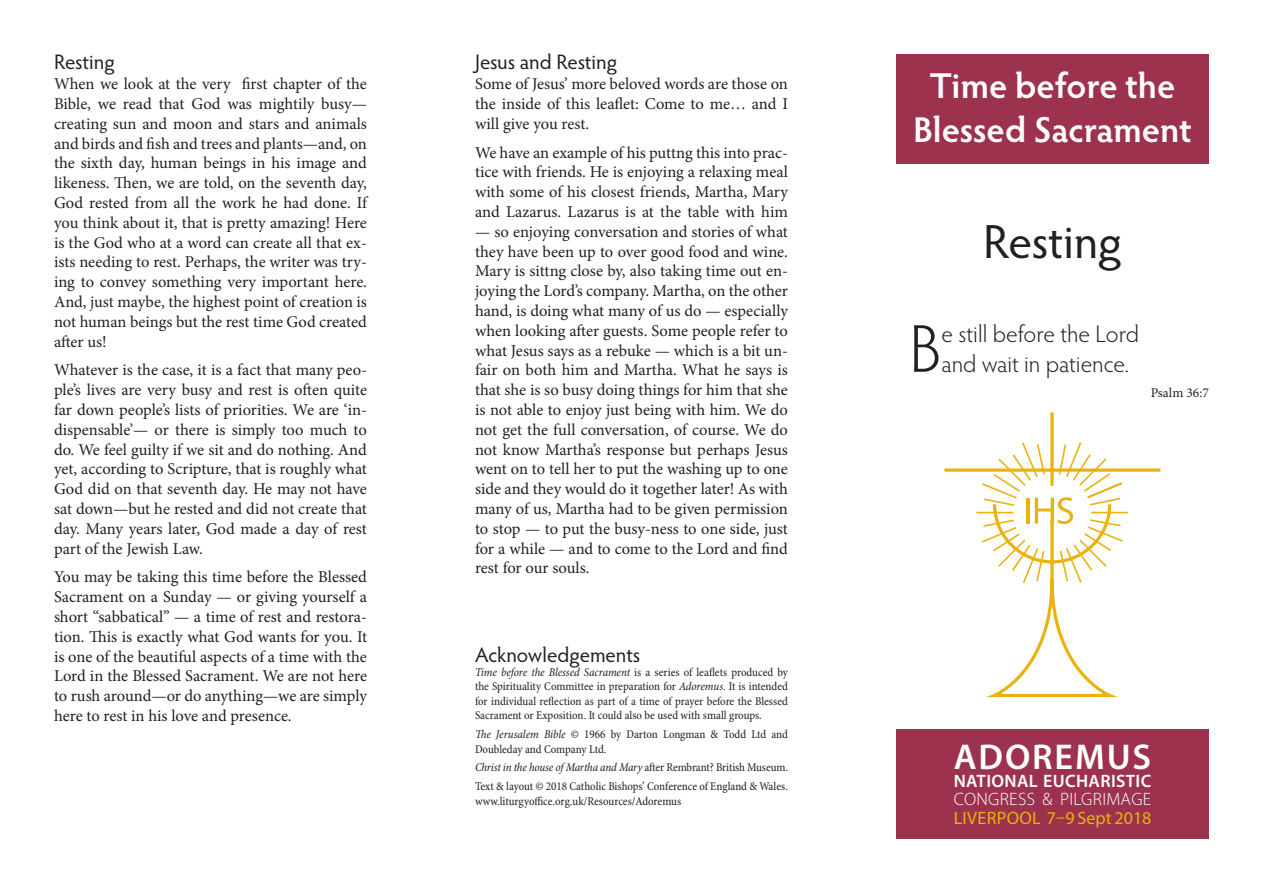
<style>
.page{position:relative;width:1263px;height:893px;background:#fff}
.page>*{position:absolute;margin:0;border:0;box-sizing:border-box;transform-origin:0 0}
.Scripture_tag{font:300 67.8px "Hypatia Sans Pro";color:#231f20}
.Heading2{font:48px "Hypatia Sans Pro";letter-spacing:-.005em;color:#231f20}
.Heading2-2{font:600 36px/43.2px "Hypatia Sans Pro";letter-spacing:-.005em;color:#fff;text-align:center}
.t1{font:600 36px "Myriad Pro";letter-spacing:.05em;color:#fff}
.Scripture_tag-2{font:300 24px/30px "Hypatia Sans Pro";color:#231f20}
.Heading2__fb{font:21px "Hypatia Sans Pro";color:#231f20}
.Heading2-3{font:21px "Hypatia Sans Pro";color:#231f20}
.t2{font:600 18px/18px "Myriad Pro";letter-spacing:.02em;color:#fff}
.t3{font:18px "Myriad Pro";letter-spacing:.02em;color:#e9b20e}
.Body_J{font:16.5px/19.8px "Minion Pro";letter-spacing:-.005em;color:#231f20;text-align:justify}
.Reference{font:13.5px "Minion Pro";color:#231f20}
.Acknowledgements{font:condensed 12px/14.4px "Minion Pro";letter-spacing:-.005em;color:#231f20}
.Acknowledgements-2{font:italic condensed 12px "Minion Pro";letter-spacing:-.015em;color:#231f20}
.s1{font-style:italic}
.s2{font-style:normal}
.s3{font-weight:300}
</style>
<div class="page">
<div style="left:896px;top:729px;width:313px;height:110px;background:#9d324e"></div>
<div style="left:896px;top:54px;width:313px;height:110px;background:#9d324e"></div>
<svg style="left:944px;top:412px;width:217px;height:286px"></svg>
<svg style="left:975px;top:440px;width:154px;height:145px"></svg>
<p class="Heading2__fb" style="left:54px;top:48px;width:62px">Resting</p>
<p class="Body_J" style="left:54px;top:74px;width:314px">When we look at the very first chapter of the Bible, we read that God was mightily busy— creating sun and moon and stars and animals and birds and fish and trees and plants—and, on the sixth day, human beings in his image and likeness. Then, we are told, on the seventh day, God rested from all the work he had done. If you think about it, that is pretty amazing! Here is the God who at a word can create all that ex&shy;ists needing to rest. Perhaps, the writer was try&shy;ing to convey something very important here.<br>And, just maybe, the highest point of creation is not human beings but the rest time God created after us!</p>
<p class="Body_J" style="left:54px;top:360px;width:314px">Whatever is the case, it is a fact that many peo&shy;ple’s lives are very busy and rest is often quite far down people’s lists of priorities. We are ‘in&shy;dispensable’— or there is simply too much to do. We feel guilty if we sit and do nothing. And yet, according to Scripture, that is roughly what God did on that seventh day. He may not have sat down—but he rested and did not create that day. Many years later, God made a day of rest part of the Jewish Law.</p>
<p class="Body_J" style="left:54px;top:567px;width:314px">You may be taking this time before the Blessed Sacrament on a Sunday — or giving yourself a short “sabbatical” — a time of rest and restora&shy;tion. This is exactly what God wants for you. It is one of the beautiful aspects of a time with the Lord in the Blessed Sacrament. We are not here to rush around—or do anything—we are simply here to rest in his love and presence.</p>
<p class="Heading2__fb" style="left:475px;top:48px;width:144px">Jesus and Resting</p>
<p class="Body_J" style="left:475px;top:74px;width:314px">Some of Jesus’ more beloved words are those on the inside of this leaflet: Come to me… and I will give you rest.</p>
<p class="Body_J" style="left:475px;top:143px;width:314px">We have an example of his puttng this into prac&shy;tice with friends. He is enjoying a relaxing meal with some of his closest friends, Martha, Mary and Lazarus. Lazarus is at the table with him</p>
<p class="Body_J" style="left:475px;top:222px;width:315px">— so enjoying conversation and stories of what they have been up to over good food and wine.<br>Mary is sittng close by, also taking time out en&shy;joying the Lord’s company. Martha, on the other hand, is doing what many of us do — especially when looking after guests. Some people refer to what Jesus says as a rebuke — which is a bit un&shy;fair on both him and Martha. What he says is that she is so busy doing things for him that she is not able to enjoy just being with him. We do not get the full conversation, of course. We do not know Martha’s response but perhaps Jesus went on to tell her to put the washing up to one side and they would do it together later! As with many of us, Martha had to be given permission to stop — to put the busy-ness to one side, just for a while — and to come to the Lord and find rest for our souls.</p>
<p class="Heading2-3" style="left:475px;top:640px;width:167px">Acknowledgements</p>
<p class="Acknowledgements" style="left:475px;top:665px;width:314px;text-align:justify"><span class="s1">Time before the Blessed Sacrament</span> is a series of leaflets produced by the Spirituality Committee in preparation for <span class="s1">Adoremus</span>. It is intended for individual reflection as part of a time of prayer before the Blessed Sacrament or Exposition. It could also be used with small groups.</p>
<p class="Acknowledgements" style="left:475px;top:728px;width:314px"><span class="s1">The Jerusalem Bible</span> © 1966 by Darton Longman &amp; Todd Ltd and<br>Doubleday and Company Ltd.</p>
<p class="Acknowledgements-2" style="left:475px;top:760px;width:314px">Christ in the house of Martha and Mary <span class="s2">after Rembrant? British Museum.</span></p>
<p class="Acknowledgements" style="left:475px;top:780px;width:314px">Text &amp; layout © 2018 Catholic Bishops’ Conference of England &amp; Wales. www.liturgyoffice.org.uk/Resources/Adoremus</p>
<p class="Heading2-2" style="left:913px;top:63px;width:280px">Time before the<br>Blessed Sacrament</p>
<p class="Heading2" style="left:983px;top:209px;width:140px">Resting</p>
<p class="Scripture_tag" style="left:909px;top:304px;width:34px">B</p>
<p class="Scripture_tag-2" style="left:941px;top:318px;width:199px">e still before the Lord and wait in patience.</p>
<p class="Reference" style="left:1151px;top:384px;width:60px">Psalm 36:7</p>
<p class="t1" style="left:954px;top:734px;width:199px">ADOREMUS</p>
<p class="t2" style="left:954px;top:771px;width:199px">NATIONAL EUCHARISTIC<br><span class="s3">CONGRESS &amp; PILGRIMAGE</span></p>
<p class="t3" style="left:954px;top:807px;width:199px">LIVERPOOL 7–9 Sept 2018</p>
</div>
